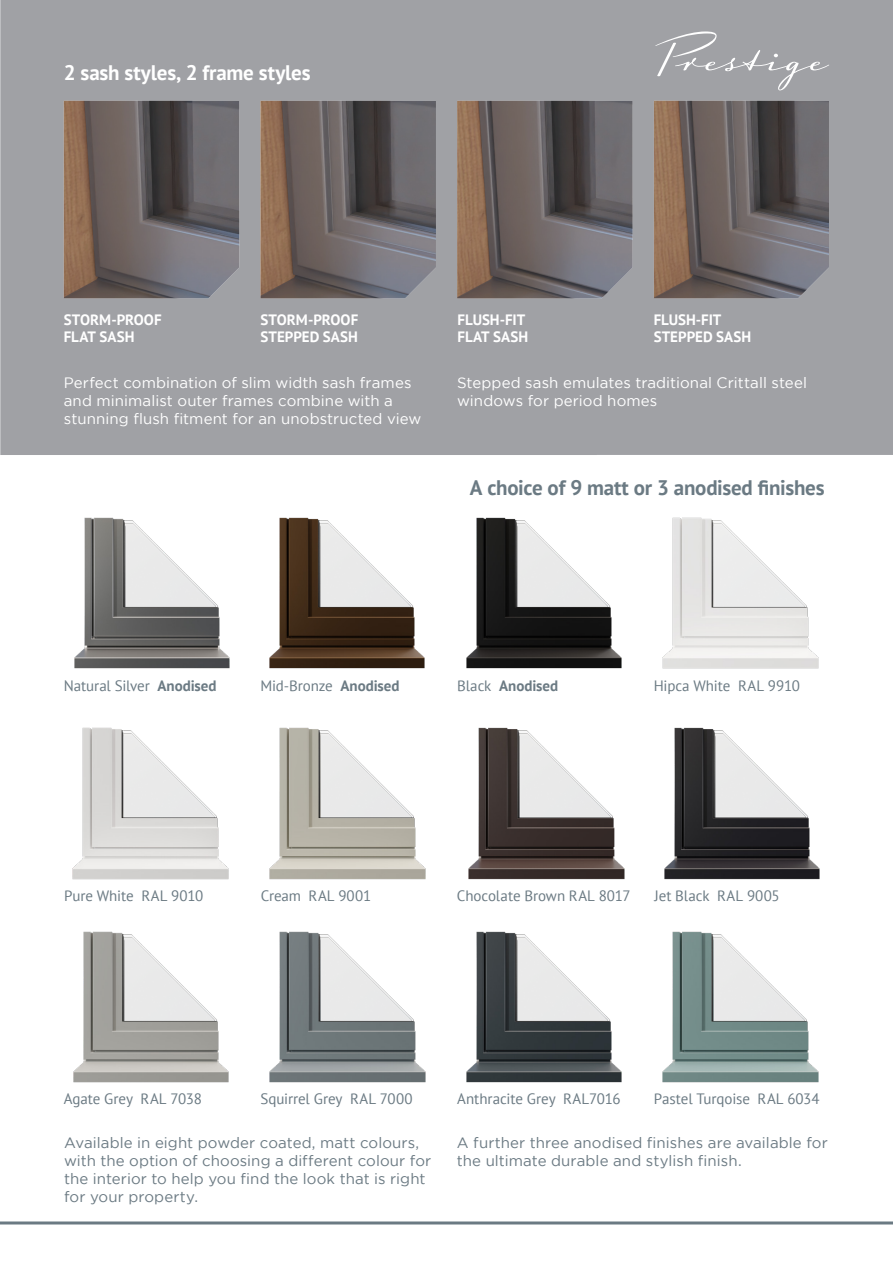
<style>
.page{position:relative;width:893px;height:1263px;background:#fff}
.page>*{position:absolute;margin:0;border:0;box-sizing:border-box;transform-origin:0 0}
.t1{font:700 21px "PT Sans";letter-spacing:-.015em;color:#6b7a83}
.t2{font:700 21px "PT Sans";letter-spacing:-.005em;color:#fff}
.Body_Text{font:15px/18px "Gotham";letter-spacing:.005em;color:#6b7a83}
.t3{font:15px "PT Sans";letter-spacing:-.005em;color:#6b7a83}
.Body_Text-2{font:15px/18px "Gotham";letter-spacing:.01em;color:#fff}
.t4{font:700 15px "PT Sans";color:#fff}
.t5{font:700 15px "PT Sans";color:#6b7a83}
.s1{font-weight:700}
.s2{font-weight:400}
</style>
<div class="page">
<div style="left:0;top:0;width:893px;height:455px;background:#a0a1a5"></div>
<hr style="left:0;top:1221px;width:893px;height:3px;background:#6b7a83">
<img style="left:662px;top:931px;width:157px;height:152px">
<img style="left:269px;top:931px;width:157px;height:152px">
<img style="left:269px;top:517px;width:156px;height:152px">
<img style="left:662px;top:517px;width:157px;height:152px">
<img style="left:269px;top:727px;width:157px;height:153px">
<img style="left:466px;top:517px;width:156px;height:152px">
<img style="left:466px;top:931px;width:156px;height:152px">
<img style="left:72px;top:727px;width:157px;height:153px">
<img style="left:74px;top:517px;width:156px;height:152px">
<img style="left:664px;top:727px;width:156px;height:153px">
<img style="left:468px;top:727px;width:157px;height:153px">
<img style="left:73px;top:931px;width:156px;height:152px">
<img style="left:457px;top:101px;width:176px;height:197px">
<img style="left:654px;top:101px;width:175px;height:197px">
<img style="left:260px;top:101px;width:176px;height:197px">
<img style="left:64px;top:101px;width:175px;height:197px">
<svg style="left:655px;top:31px;width:174px;height:59px;background:#a7a8ab"></svg>
<p class="t2" style="left:64px;top:58px;width:248px">2 sash styles, 2 frame styles</p>
<p class="t4" style="left:64px;top:310px;width:99px">STORM-PROOF</p>
<p class="t4" style="left:64px;top:326px;width:72px">FLAT SASH</p>
<p class="t4" style="left:260px;top:310px;width:99px">STORM-PROOF</p>
<p class="t4" style="left:260px;top:326px;width:99px">STEPPED SASH</p>
<p class="t4" style="left:458px;top:310px;width:69px">FLUSH-FIT</p>
<p class="t4" style="left:458px;top:326px;width:72px">FLAT SASH</p>
<p class="t4" style="left:654px;top:310px;width:69px">FLUSH-FIT</p>
<p class="t4" style="left:654px;top:326px;width:99px">STEPPED SASH</p>
<p class="Body_Text-2" style="left:64px;top:374px;width:359px">Perfect combination of slim width sash frames and minimalist outer frames combine with a stunning flush fitment for an unobstructed view</p>
<p class="Body_Text-2" style="left:457px;top:374px;width:351px">Stepped sash emulates traditional Crittall steel windows for period homes</p>
<p class="t1" style="left:470px;top:474px;width:356px">A choice of 9 matt or 3 anodised finishes</p>
<p class="t3" style="left:64px;top:676px;width:154px">Natural Silver <span class="s1">Anodised</span></p>
<p class="t3" style="left:260px;top:676px;width:141px">Mid-Bronze <span class="s1">Anodised</span></p>
<p class="t5" style="left:457px;top:676px;width:103px"><span class="s2">Black</span> Anodised</p>
<p class="t3" style="left:654px;top:676px;width:148px">Hipca White RAL 9910</p>
<p class="t3" style="left:64px;top:886px;width:141px">Pure White RAL 9010</p>
<p class="t3" style="left:261px;top:886px;width:112px">Cream RAL 9001</p>
<p class="t3" style="left:654px;top:886px;width:127px">Jet Black RAL 9005</p>
<p class="t3" style="left:457px;top:886px;width:175px">Chocolate Brown RAL 8017</p>
<p class="t3" style="left:64px;top:1089px;width:140px">Agate Grey RAL 7038</p>
<p class="t3" style="left:260px;top:1089px;width:154px">Squirrel Grey RAL 7000</p>
<p class="t3" style="left:457px;top:1089px;width:165px">Anthracite Grey RAL7016</p>
<p class="t3" style="left:654px;top:1089px;width:168px">Pastel Turqoise RAL 6034</p>
<p class="Body_Text" style="left:64px;top:1134px;width:369px">Available in eight powder coated, matt colours, with the option of choosing a different colour for the interior to help you find the look that is right for your property.</p>
<p class="Body_Text" style="left:457px;top:1134px;width:372px">A further three anodised finishes are available for the ultimate durable and stylish finish.</p>
</div>
